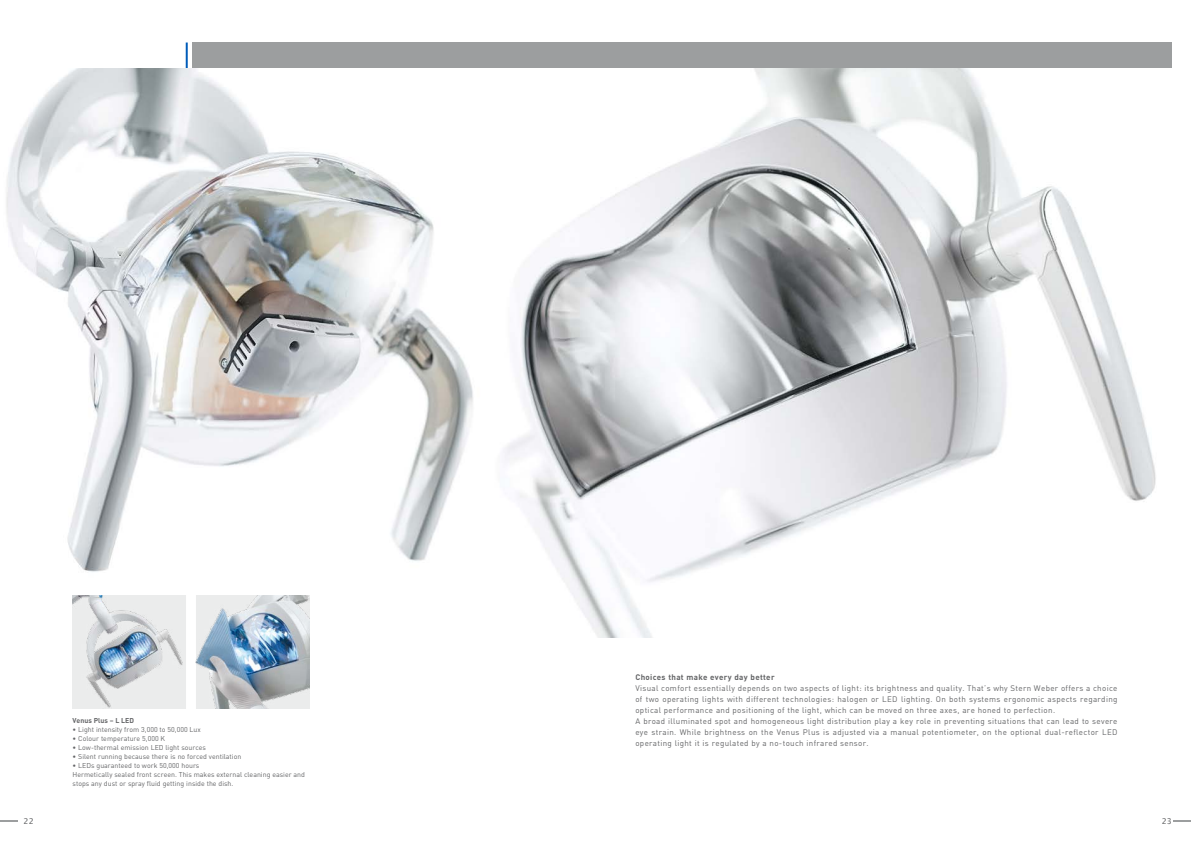
<style>
.page{position:relative;width:1191px;height:842px;background:#fff}
.page>*{position:absolute;margin:0;border:0;box-sizing:border-box;transform-origin:0 0}
.Body{font:8px/11px "DIN";letter-spacing:.04em;color:#646567;text-align:justify}
.Body-2{font:700 8px "DIN";letter-spacing:.04em;color:#646567}
.t1{font:8px "Lucida Grande";color:#646567}
.Body-3{font:7px/9px "DIN";color:#646567}
.Body-4{font:700 7px "DIN";color:#646567}
</style>
<div class="page">
<svg style="left:0;top:821px;width:18px;height:1px"></svg>
<svg style="left:1173px;top:821px;width:18px;height:1px"></svg>
<div style="left:192px;top:43px;width:979px;height:25px;background:#9c9e9f"></div>
<hr style="left:186px;top:43px;width:2px;height:25px;background:#005cb9">
<img style="left:6px;top:68px;width:1150px;height:570px">
<img style="left:196px;top:595px;width:113px;height:114px">
<img style="left:73px;top:595px;width:113px;height:114px">
<p class="Body-4" style="left:73px;top:716px;width:63px">Venus Plus – L LED</p>
<p class="Body-3" style="left:73px;top:725px;width:130px">• Light intensity from 3,000 to 50,000 Lux</p>
<p class="Body-3" style="left:73px;top:734px;width:94px">• Colour temperature 5,000 K</p>
<p class="Body-3" style="left:73px;top:743px;width:135px">• Low-thermal emission LED light sources</p>
<p class="Body-3" style="left:73px;top:752px;width:170px">• Silent running because there is no forced ventilation</p>
<p class="Body-3" style="left:73px;top:761px;width:128px">• LEDs guaranteed to work 50,000 hours</p>
<p class="Body-3" style="left:73px;top:770px;width:234px">Hermetically sealed front screen. This makes external cleaning easier and stops any dust or spray fluid getting inside the dish.</p>
<p class="Body-2" style="left:635px;top:672px;width:141px">Choices that make every day better</p>
<p class="Body" style="left:635px;top:683px;width:483px">Visual comfort essentially depends on two aspects of light: its brightness and quality. That’s why Stern Weber offers a choice of two operating lights with different technologies: halogen or LED lighting. On both systems ergonomic aspects regarding optical performance and positioning of the light, which can be moved on three axes, are honed to perfection.</p>
<p class="Body" style="left:635px;top:716px;width:483px">A broad illuminated spot and homogeneous light distribution play a key role in preventing situations that can lead to severe eye strain. While brightness on the Venus Plus is adjusted via a manual potentiometer, on the optional dual-reflector LED operating light it is regulated by a no-touch infrared sensor.</p>
<p class="t1" style="left:24px;top:816px;width:12px">22</p>
<p class="t1" style="left:1161px;top:816px;width:12px">23</p>
</div>
